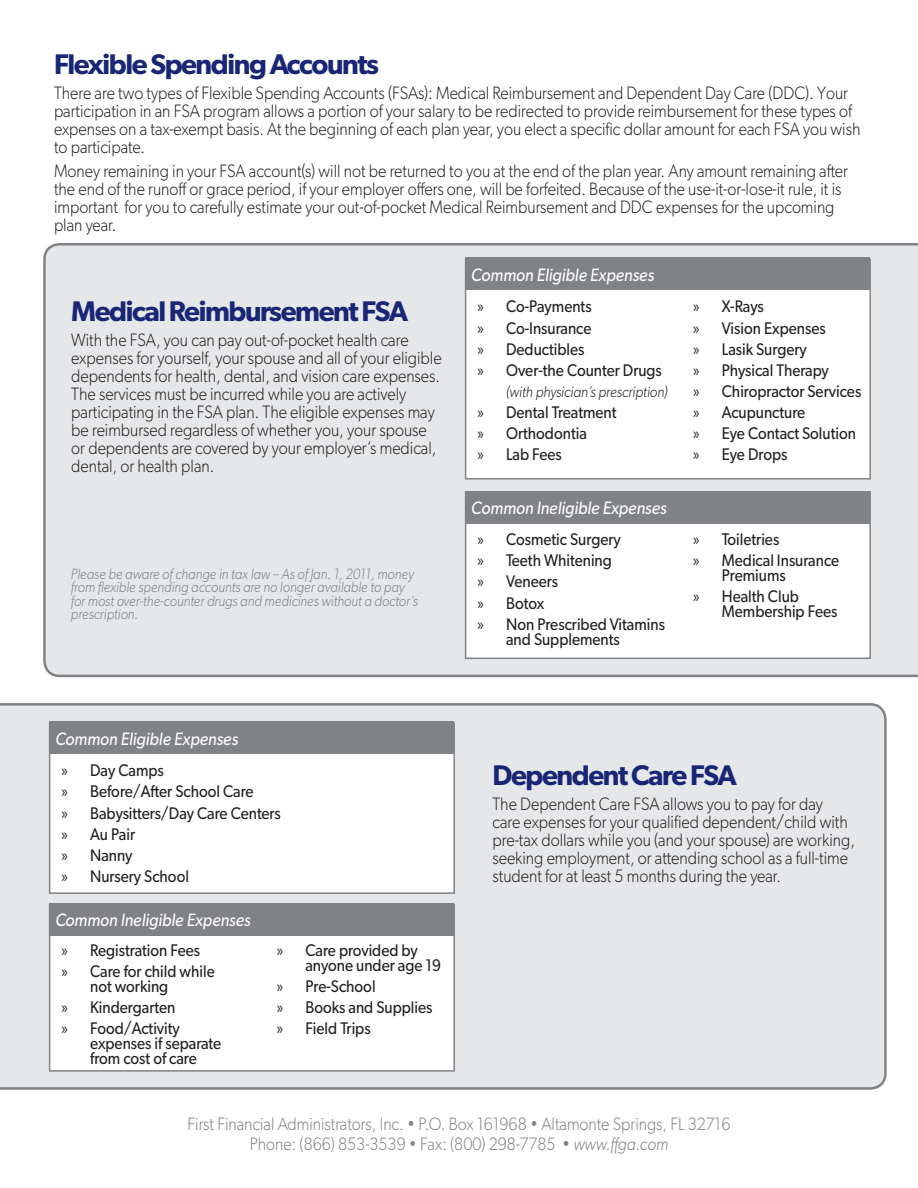
<style>
.page{position:relative;width:918px;height:1188px;background:#fff}
.page>*{position:absolute;margin:0;border:0;box-sizing:border-box;transform-origin:0 0}
.t1{font:600 28.5px "Gibson";letter-spacing:-.05em;color:#192575}
.t2{font:300 18px/18px "Gibson";color:#231f20;scale:.9 1}
.t3{font:300 18px/20.2px "Gibson";color:#808285;text-align:center;scale:.9 1}
.t4{font:italic 18px "Gibson";color:#fff;scale:.9 1}
.t5{font:16.95px/21.1px "Gibson";color:#231f20;scale:.9 1}
.t6{font:italic 300 15.45px "Gibson";color:#231f20;scale:.9 1}
.t7{font:italic 300 15px/13.5px "Gibson";color:#808285;scale:.9 1}
.s1{font-family:"Myriad Pro"}
.s2{font-style:italic}
</style>
<div class="page">
<div style="left:43px;top:243px;width:875px;height:434px;background:#e6e7e9"></div>
<div style="left:465px;top:258px;width:406px;height:222px;background:#fff;border:2px solid #808285"></div>
<div style="left:466px;top:257px;width:404px;height:33px;background:#808285"></div>
<div style="left:465px;top:491px;width:406px;height:168px;background:#fff;border:2px solid #808285"></div>
<div style="left:466px;top:491px;width:404px;height:33px;background:#808285"></div>
<div style="left:0;top:703px;width:887px;height:387px;background:#e6e7e9"></div>
<div style="left:49px;top:722px;width:406px;height:172px;background:#fff;border:2px solid #808285"></div>
<div style="left:50px;top:721px;width:404px;height:33px;background:#808285"></div>
<div style="left:49px;top:904px;width:406px;height:168px;background:#fff;border:2px solid #808285"></div>
<div style="left:50px;top:904px;width:404px;height:32px;background:#808285"></div>
<h1 class="t1" style="left:54px;top:47px;width:327px">Flexible Spending Accounts</h1>
<p class="t2" style="left:54px;top:83px;width:898px">There are two types of Flexible Spending Accounts (FSAs): Medical Reimbursement and Dependent Day Care (DDC). Your participation in an FSA program allows a portion of your salary to be redirected to provide reimbursement for these types of expenses on a tax-exempt basis. At the beginning of each plan year, you elect a specific dollar amount for each FSA you wish to participate.</p>
<p class="t2" style="left:54px;top:162px;width:884px">Money remaining in your FSA account(s) will not be returned to you at the end of the plan year. Any amount remaining after the end of the runoff or grace period, if your employer offers one, will be forfeited. Because of the use-it-or-lose-it rule, it is important for you to carefully estimate your out-of-pocket Medical Reimbursement and DDC expenses for the upcoming plan year.</p>
<h1 class="t1" style="left:71px;top:294px;width:338px">Medical Reimbursement FSA</h1>
<p class="t2" style="left:71px;top:330px;width:413px">With the FSA, you can pay out-of-pocket health care expenses for yourself, your spouse and all of your eligible dependents for health, dental, and vision care expenses.<br>The services must be incurred while you are actively participating in the FSA plan. The eligible expenses may be reimbursed regardless of whether you, your spouse or dependents are covered by your employer’s medical, dental, or health plan.</p>
<p class="t7" style="left:71px;top:567px;width:387px">Please be aware of change in tax law – As of Jan. 1, 2011, money from flexible spending accounts are no longer available to pay for most over-the-counter drugs and medicines without a doctor’s prescription.</p>
<p class="t4" style="left:471px;top:264px;width:205px">Common Eligible Expenses</p>
<p class="t5" style="left:478px;top:296px;width:206px"><span class="s1">»</span> Co-Payments<br><span class="s1">»</span> Co-Insurance<br><span class="s1">»</span> Deductibles<br><span class="s1">»</span> Over-the Counter Drugs</p>
<p class="t6" style="left:506px;top:382px;width:181px">(with physician’s prescription)</p>
<p class="t5" style="left:478px;top:401px;width:156px"><span class="s1">»</span> Dental Treatment <span class="s1">»</span> Orthodontia<br><span class="s1">»</span> Lab Fees</p>
<p class="t4" style="left:471px;top:497px;width:219px">Common Ineligible Expenses</p>
<p class="t5" style="left:478px;top:528px;width:210px"><span class="s1">»</span> Cosmetic Surgery<br><span class="s1">»</span> Teeth Whitening<br><span class="s1">»</span> Veneers<br><span class="s1">»</span> Botox<br><span class="s1">»</span> Non Prescribed Vitamins</p>
<p class="t5" style="left:506px;top:628px;width:128px">and Supplements</p>
<p class="t5" style="left:693px;top:296px;width:188px"><span class="s1">»</span> X-Rays<br><span class="s1">»</span> Vision Expenses<br><span class="s1">»</span> Lasik Surgery<br><span class="s1">»</span> Physical Therapy<br><span class="s1">»</span> Chiropractor Services <span class="s1">»</span> Acupuncture<br><span class="s1">»</span> Eye Contact Solution <span class="s1">»</span> Eye Drops</p>
<p class="t5" style="left:693px;top:528px;width:164px"><span class="s1">»</span> Toiletries<br><span class="s1">»</span> Medical Insurance</p>
<p class="t5" style="left:693px;top:565px;width:119px;text-indent:29px">Premiums<br><span class="s1">»</span> Health Club</p>
<p class="t5" style="left:722px;top:601px;width:130px">Membership Fees</p>
<p class="t4" style="left:55px;top:727px;width:205px">Common Eligible Expenses</p>
<p class="t5" style="left:62px;top:760px;width:245px"><span class="s1">»</span> Day Camps<br><span class="s1">»</span> Before/After School Care<br><span class="s1">»</span> Babysitters/Day Care Centers <span class="s1">»</span> Au Pair<br><span class="s1">»</span> Nanny<br><span class="s1">»</span> Nursery School</p>
<p class="t4" style="left:55px;top:909px;width:219px">Common Ineligible Expenses</p>
<p class="t5" style="left:62px;top:939px;width:172px"><span class="s1">»</span> Registration Fees<br><span class="s1">»</span> Care for child while</p>
<p class="t5" style="left:62px;top:975px;width:133px;text-indent:29px">not working<br><span class="s1">»</span> Kindergarten <span class="s1">»</span> Food/Activity</p>
<p class="t5" style="left:90px;top:1035px;width:147px;line-height:15px">expenses if separate from cost of care</p>
<p class="t5" style="left:305px;top:942px;width:152px;line-height:15px;text-indent:-29px"><span class="s1">»</span> Care provided by anyone under age 19</p>
<p class="t5" style="left:277px;top:975px;width:174px"><span class="s1">»</span> Pre-School<br><span class="s1">»</span> Books and Supplies <span class="s1">»</span> Field Trips</p>
<h1 class="t1" style="left:492px;top:758px;width:246px">Dependent Care FSA</h1>
<p class="t2" style="left:492px;top:795px;width:404px">The Dependent Care FSA allows you to pay for day care expenses for your qualified dependent/child with pre-tax dollars while you (and your spouse) are working, seeking employment, or attending school as a full-time student for at least 5 months during the year.</p>
<p class="t3" style="left:188px;top:1114px;width:605px">First Financial Administrators, Inc. • P.O. Box 161968 • Altamonte Springs, FL 32716<br>Phone: (866) 853-3539 • Fax: (800) 298-7785 • <span class="s2">www.ffga.com</span></p>
</div>
